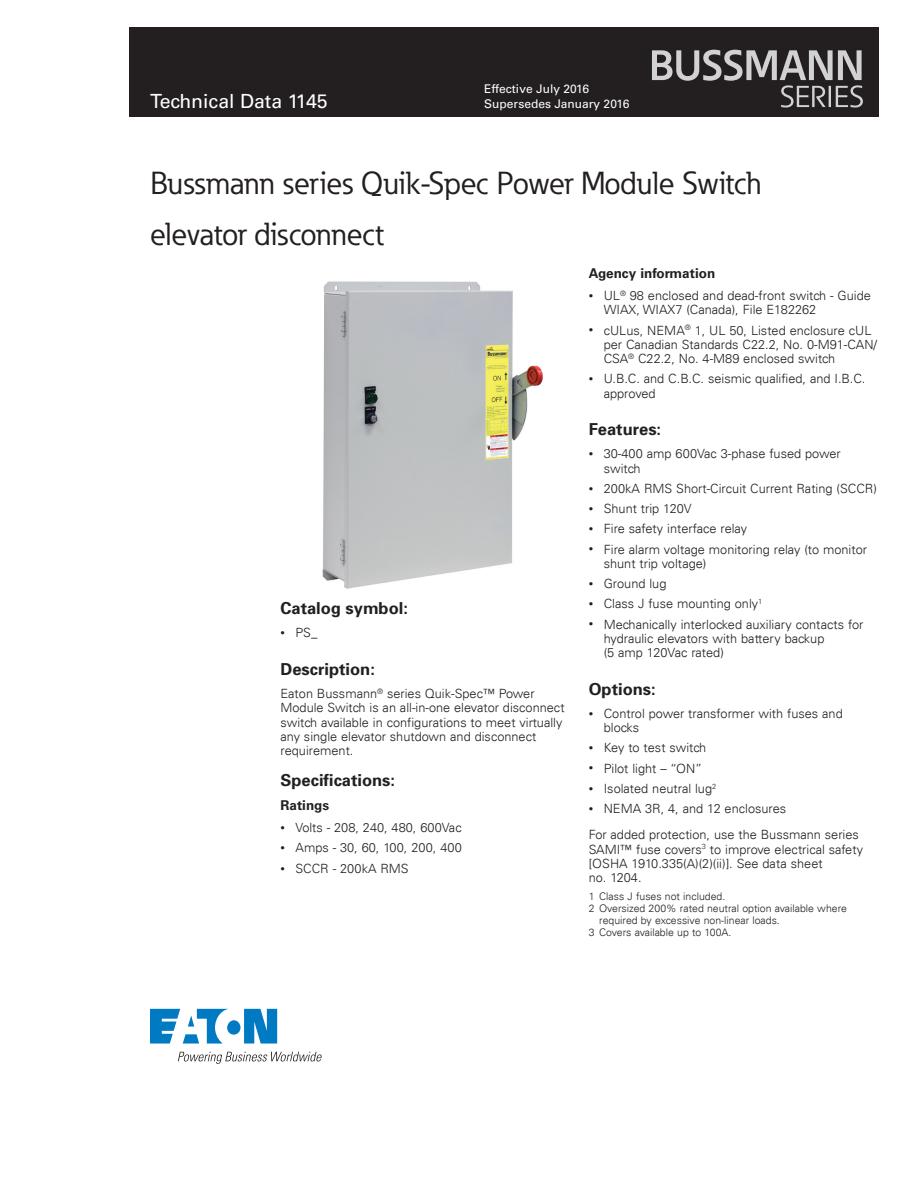
<style>
.page{position:relative;width:918px;height:1188px;background:#fff}
.page>*{position:absolute;margin:0;border:0;box-sizing:border-box;transform-origin:0 0}
.t1{font:31.5px/51px "Eaton";letter-spacing:-.01em;color:#231f20}
.t2{font:19.5px "Univers LT Std";color:#fff}
.t3{font:700 16.5px "Univers";color:#231f20}
.t4{font:700 13.5px "Univers LT Std";color:#231f20}
.t5{font:300 12.75px/14.2px "Univers LT";color:#231f20}
.t6{font:12px/15px "Univers LT Std";color:#fff}
.t7{font:300 10.5px "Univers LT";color:#231f20}
.s1{font-family:"Univers LT Std";font-size:9px}
</style>
<div class="page">
<div style="left:129px;top:27px;width:750px;height:90px;background:#231f20"></div>
<svg style="left:652px;top:50px;width:211px;height:58px"></svg>
<img style="left:322px;top:281px;width:221px;height:308px">
<svg style="left:150px;top:1009px;width:127px;height:35px"></svg>
<svg style="left:178px;top:1052px;width:144px;height:12px"></svg>
<h2 class="t2" style="left:150px;top:89px;width:179px">Technical Data 1145</h2>
<p class="t6" style="left:484px;top:81px;width:147px">Effective July 2016<br>Supersedes January 2016</p>
<h1 class="t1" style="left:150px;top:158px;width:613px">Bussmann series Quik-Spec Power Module Switch elevator disconnect</h1>
<p class="t3" style="left:280px;top:598px;width:129px">Catalog symbol:</p>
<p class="t5" style="left:280px;top:626px;width:38px"><span class="s1">•</span> PS_</p>
<p class="t3" style="left:280px;top:658px;width:96px">Description:</p>
<p class="t5" style="left:280px;top:686px;width:286px">Eaton Bussmann<sup>®</sup> series Quik-Spec™ Power Module Switch is an all-in-one elevator disconnect switch available in configurations to meet virtually any single elevator shutdown and disconnect requirement.</p>
<p class="t3" style="left:280px;top:770px;width:116px">Specifications:</p>
<p class="t4" style="left:280px;top:798px;width:50px">Ratings</p>
<p class="t5" style="left:280px;top:821px;width:183px"><span class="s1">•</span> Volts - 208, 240, 480, 600Vac</p>
<p class="t5" style="left:280px;top:841px;width:183px"><span class="s1">•</span> Amps - 30, 60, 100, 200, 400</p>
<p class="t5" style="left:280px;top:861px;width:130px"><span class="s1">•</span> SCCR - 200kA RMS</p>
<p class="t4" style="left:589px;top:266px;width:128px">Agency information</p>
<p class="t5" style="left:604px;top:288px;width:269px;text-indent:-15px"><span class="s1">•</span> UL<sup>®</sup> 98 enclosed and dead-front switch - Guide<br>WIAX, WIAX7 (Canada), File E182262</p>
<p class="t5" style="left:604px;top:323px;width:275px;text-indent:-15px"><span class="s1">•</span> cULus, NEMA<sup>®</sup> 1, UL 50, Listed enclosure cUL per Canadian Standards C22.2, No. 0-M91-CAN/<br>CSA<sup>®</sup> C22.2, No. 4-M89 enclosed switch</p>
<p class="t5" style="left:604px;top:372px;width:263px;text-indent:-15px"><span class="s1">•</span> U.B.C. and C.B.C. seismic qualified, and I.B.C. approved</p>
<p class="t3" style="left:589px;top:419px;width:74px">Features:</p>
<p class="t5" style="left:604px;top:447px;width:239px;text-indent:-15px"><span class="s1">•</span> 30-400 amp 600Vac 3-phase fused power switch</p>
<p class="t5" style="left:589px;top:481px;width:290px"><span class="s1">•</span> 200kA RMS Short-Circuit Current Rating (SCCR)</p>
<p class="t5" style="left:589px;top:501px;width:104px"><span class="s1">•</span> Shunt trip 120V</p>
<p class="t5" style="left:589px;top:522px;width:160px"><span class="s1">•</span> Fire safety interface relay</p>
<p class="t5" style="left:604px;top:542px;width:265px;text-indent:-15px"><span class="s1">•</span> Fire alarm voltage monitoring relay (to monitor shunt trip voltage)</p>
<p class="t5" style="left:589px;top:576px;width:79px"><span class="s1">•</span> Ground lug</p>
<p class="t5" style="left:589px;top:597px;width:175px"><span class="s1">•</span> Class J fuse mounting only<sup>1</sup></p>
<p class="t5" style="left:604px;top:617px;width:261px;text-indent:-15px"><span class="s1">•</span> Mechanically interlocked auxiliary contacts for hydraulic elevators with battery backup<br>(5 amp 120Vac rated)</p>
<p class="t3" style="left:589px;top:678px;width:68px">Options:</p>
<p class="t5" style="left:604px;top:706px;width:241px;text-indent:-15px"><span class="s1">•</span> Control power transformer with fuses and blocks</p>
<p class="t5" style="left:589px;top:741px;width:119px"><span class="s1">•</span> Key to test switch</p>
<p class="t5" style="left:589px;top:761px;width:115px"><span class="s1">•</span> Pilot light – “ON”</p>
<p class="t5" style="left:589px;top:781px;width:129px"><span class="s1">•</span> Isolated neutral lug<sup>2</sup></p>
<p class="t5" style="left:589px;top:795px;width:272px;line-height:26.2px"><span class="s1">•</span> NEMA 3R, 4, and 12 enclosures<br>For added protection, use the Bussmann series</p>
<p class="t5" style="left:589px;top:842px;width:276px">SAMI™ fuse covers<sup>3</sup> to improve electrical safety [OSHA 1910.335(A)(2)(ii)]. See data sheet<br>no. 1204.</p>
<p class="t7" style="left:589px;top:890px;width:138px">1 Class J fuses not included.</p>
<p class="t7" style="left:589px;top:902px;width:260px">2 Oversized 200% rated neutral option available where</p>
<p class="t7" style="left:599px;top:914px;width:182px">required by excessive non-linear loads.</p>
<p class="t7" style="left:589px;top:926px;width:144px">3 Covers available up to 100A.</p>
</div>
